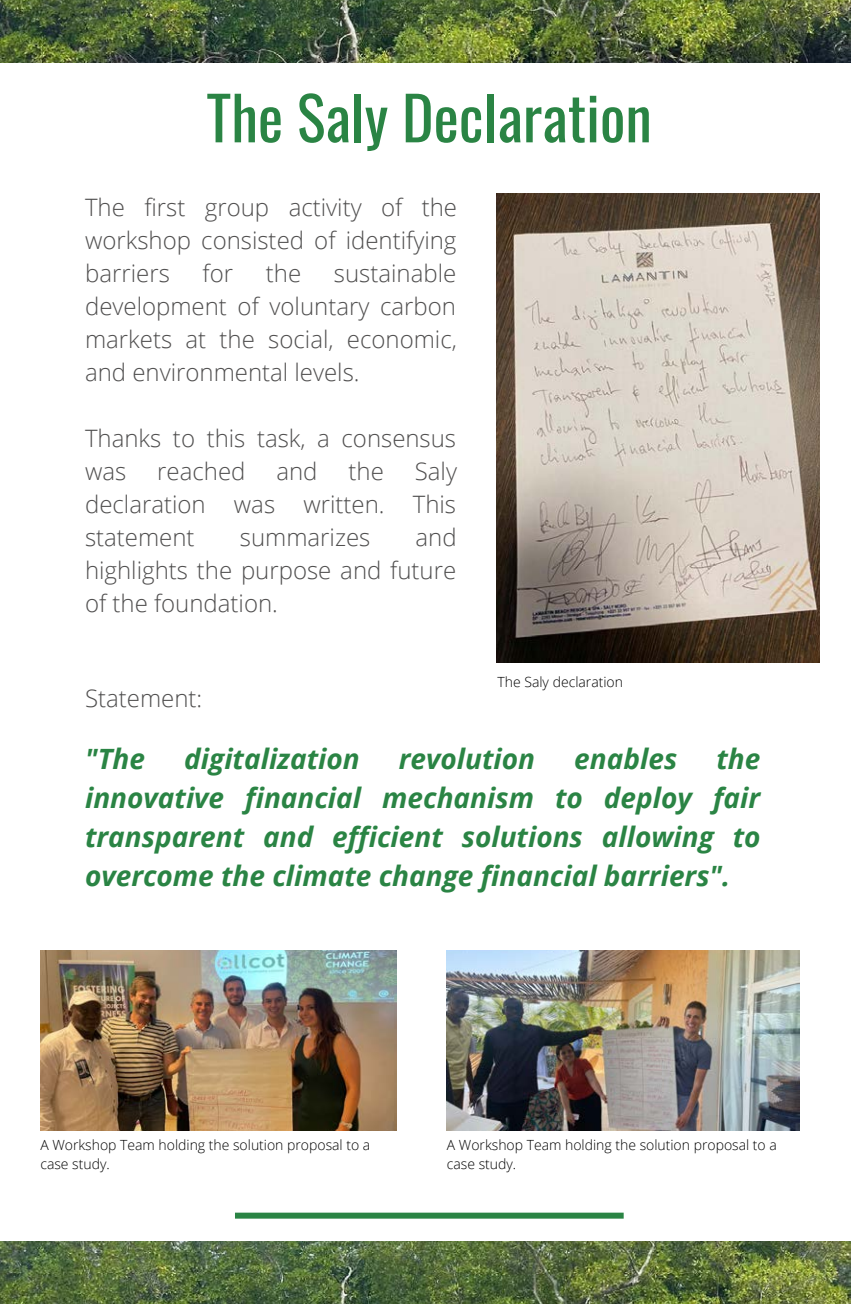
<style>
.page{position:relative;width:851px;height:1304px;background:#fff}
.page>*{position:absolute;margin:0;border:0;box-sizing:border-box;transform-origin:0 0}
.t1{font:60px "Oswald";color:#2a8444}
.t2{font:italic 700 28px/39px "Open Sans";color:#2a8444;text-align:justify}
.t3{font:300 24px/33px "Open Sans";color:#504f4f;text-align:justify}
.t4{font:300 14px/18.6px "Open Sans";color:#000}
</style>
<div class="page">
<img style="left:0;top:0;width:850px;height:63px">
<img style="left:0;top:1241px;width:850px;height:62px">
<img style="left:496px;top:193px;width:323px;height:469px">
<img style="left:40px;top:950px;width:356px;height:180px">
<img style="left:446px;top:950px;width:353px;height:180px">
<div style="left:235px;top:1212px;width:388px;height:6px;background:#2a8444"></div>
<h1 class="t1" style="left:206px;top:71px;width:446px">The Saly Declaration</h1>
<p class="t3" style="left:85px;top:191px;width:373px">The first group activity of the workshop consisted of identifying barriers</p>
<p class="t3" style="left:202px;top:257px;width:32px">for</p>
<p class="t3" style="left:266px;top:257px;width:37px">the</p>
<p class="t3" style="left:85px;top:257px;width:373px;text-indent:249px">sustainable development of voluntary carbon markets at the social, economic, and environmental levels.</p>
<p class="t3" style="left:85px;top:421px;width:372px">Thanks to this task, a consensus was</p>
<p class="t3" style="left:85px;top:454px;width:373px;text-indent:329px">Saly declaration was written. This statement</p>
<p class="t3" style="left:157px;top:454px;width:90px">reached</p>
<p class="t3" style="left:276px;top:454px;width:43px">and</p>
<p class="t3" style="left:348px;top:454px;width:37px">the</p>
<p class="t3" style="left:85px;top:520px;width:373px;text-indent:330px">and highlights the purpose and future of the foundation.</p>
<p class="t3" style="left:240px;top:520px;width:132px">summarizes</p>
<p class="t3" style="left:85px;top:680px;width:119px">Statement:</p>
<p class="t4" style="left:497px;top:672px;width:127px">The Saly declaration</p>
<p class="t2" style="left:85px;top:739px;width:676px;text-indent:631px">the innovative financial mechanism to deploy fair transparent and efficient solutions allowing to overcome the climate change financial barriers".</p>
<p class="t2" style="left:85px;top:739px;width:61px">"The</p>
<p class="t2" style="left:184px;top:739px;width:177px">digitalization</p>
<p class="t2" style="left:398px;top:739px;width:138px">revolution</p>
<p class="t2" style="left:574px;top:739px;width:104px">enables</p>
<p class="t4" style="left:40px;top:1135px;width:331px">A Workshop Team holding the solution proposal to a case study.</p>
<p class="t4" style="left:446px;top:1135px;width:331px">A Workshop Team holding the solution proposal to a case study.</p>
</div>
